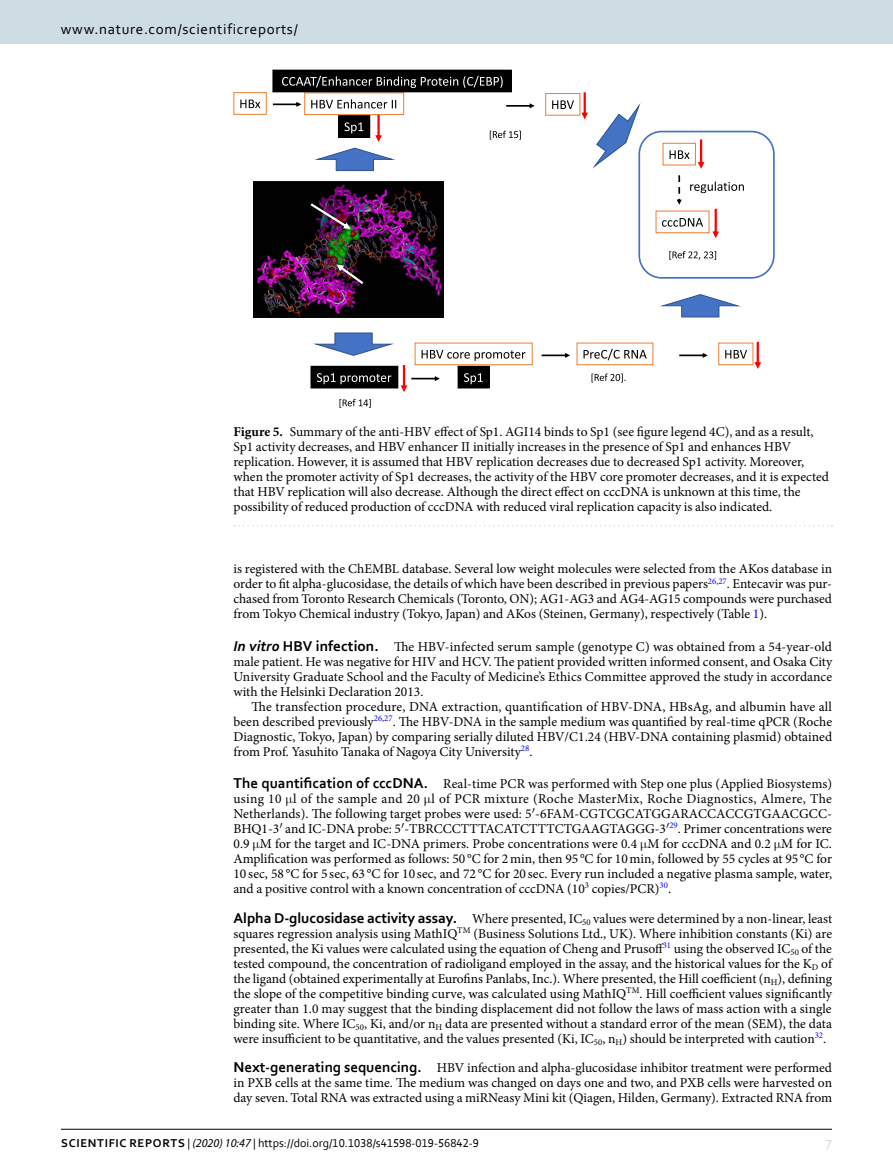
<style>
.page{position:relative;width:893px;height:1174px;background:#fff}
.page>*{position:absolute;margin:0;border:0;box-sizing:border-box;transform-origin:0 0}
.t1{font:15px "Corbel 2";letter-spacing:.045em;color:#000}
.t2{font:15px "Corbel 2";color:#cedde4}
.t3{font:13.5px/15px "Minion Pro";color:#000;text-align:justify}
.t4{font:12px "Corbel";color:#000}
.s1{font-weight:700}
.s2{color:#00f}
.s3{font-family:"Corbel";font-weight:700;font-style:italic;font-size:15px}
.s4{font-family:"Corbel Bold 2";font-size:15px}
.s5{font-family:"Corbel";font-weight:700;font-size:15px}
.s6{font-family:"Corbel Bold 2"}
.s7{font-family:"Corbel 2"}
.s8{font-family:"Myriad Pro";font-style:italic}
</style>
<div class="page">
<hr style="left:61px;top:1129px;width:771px;height:1px;background:#000">
<div style="left:0;top:0;width:893px;height:43px;background:#cedde4"></div>
<img style="left:253px;top:181px;width:190px;height:137px">
<svg style="left:311px;top:203px;width:40px;height:26px"></svg>
<svg style="left:337px;top:264px;width:26px;height:20px"></svg>
<svg style="left:542px;top:353px;width:28px;height:5px"></svg>
<div style="left:577px;top:343px;width:76px;height:22px;border:1px solid #ed7d31"></div>
<svg style="left:583px;top:349px;width:64px;height:11px"></svg>
<svg style="left:592px;top:373px;width:33px;height:9px"></svg>
<div style="left:718px;top:343px;width:35px;height:22px;border:1px solid #ed7d31"></div>
<svg style="left:725px;top:350px;width:22px;height:8px"></svg>
<svg style="left:679px;top:353px;width:29px;height:5px"></svg>
<svg style="left:754px;top:342px;width:7px;height:27px"></svg>
<div style="left:311px;top:366px;width:87px;height:22px;background:#000"></div>
<svg style="left:339px;top:399px;width:32px;height:9px"></svg>
<svg style="left:315px;top:332px;width:210px;height:60px"></svg>
<div style="left:233px;top:92px;width:34px;height:23px;border:1px solid #ed7d31"></div>
<svg style="left:240px;top:99px;width:20px;height:9px"></svg>
<div style="left:304px;top:92px;width:100px;height:23px;border:1px solid #ed7d31"></div>
<svg style="left:311px;top:99px;width:85px;height:10px"></svg>
<div style="left:273px;top:70px;width:238px;height:22px;background:#000"></div>
<svg style="left:282px;top:76px;width:221px;height:12px"></svg>
<div style="left:545px;top:93px;width:35px;height:23px;border:1px solid #ed7d31"></div>
<svg style="left:552px;top:100px;width:22px;height:9px"></svg>
<svg style="left:506px;top:103px;width:29px;height:5px"></svg>
<svg style="left:273px;top:102px;width:28px;height:5px"></svg>
<svg style="left:490px;top:131px;width:31px;height:9px"></svg>
<svg style="left:317px;top:115px;width:80px;height:56px"></svg>
<div style="left:663px;top:143px;width:33px;height:22px;border:1px solid #ed7d31"></div>
<svg style="left:669px;top:150px;width:20px;height:9px"></svg>
<svg style="left:698px;top:139px;width:6px;height:30px"></svg>
<svg style="left:677px;top:175px;width:5px;height:30px"></svg>
<div style="left:656px;top:211px;width:53px;height:22px;border:1px solid #ed7d31"></div>
<svg style="left:662px;top:218px;width:41px;height:9px"></svg>
<svg style="left:712px;top:209px;width:7px;height:29px"></svg>
<svg style="left:669px;top:251px;width:47px;height:9px"></svg>
<svg style="left:690px;top:182px;width:54px;height:11px"></svg>
<svg style="left:581px;top:92px;width:59px;height:77px"></svg>
<svg style="left:662px;top:294px;width:79px;height:24px"></svg>
<div style="left:638px;top:131px;width:137px;height:148px;border:2px solid #4472c4;border-radius:22px"></div>
<svg style="left:234px;top:525px;width:598px;height:1px"></svg>
<p class="t1" style="left:61px;top:19px;width:238px">www.nature.com/scientificreports/</p>
<p class="t3" style="left:233px;top:424px;width:597px;text-align:left"><span class="s1">Figure 5.</span> Summary of the anti-HBV effect of Sp1. AGI14 binds to Sp1 (see figure legend 4C), and as a result, Sp1 activity decreases, and HBV enhancer II initially increases in the presence of Sp1 and enhances HBV replication. However, it is assumed that HBV replication decreases due to decreased Sp1 activity. Moreover, when the promoter activity of Sp1 decreases, the activity of the HBV core promoter decreases, and it is expected that HBV replication will also decrease. Although the direct effect on cccDNA is unknown at this time, the possibility of reduced production of cccDNA with reduced viral replication capacity is also indicated.</p>
<p class="t3" style="left:233px;top:561px;width:600px">is registered with the ChEMBL database. Several low weight molecules were selected from the AKos database in order to fit alpha-glucosidase, the details of which have been described in previous papers<sup>26</sup><sup>,</sup><sup>27</sup>. Entecavir was pur&shy;chased from Toronto Research Chemicals (Toronto, ON); AG1-AG3 and AG4-AG15 compounds were purchased from Tokyo Chemical industry (Tokyo, Japan) and AKos (Steinen, Germany), respectively (Table <span class="s2">1</span>).</p>
<p class="t3" style="left:233px;top:639px;width:600px"><span class="s3">In vitro</span> <span class="s4">HBV infection.</span> The HBV-infected serum sample (genotype C) was obtained from a 54-year-old male patient. He was negative for HIV and HCV. The patient provided written informed consent, and Osaka City University Graduate School and the Faculty of Medicine’s Ethics Committee approved the study in accordance with the Helsinki Declaration 2013.</p>
<p class="t3" style="left:233px;top:699px;width:600px;text-indent:18px">The transfection procedure, DNA extraction, quantification of HBV-DNA, HBsAg, and albumin have all been described previously<sup>26</sup><sup>,</sup><sup>27</sup>. The HBV-DNA in the sample medium was quantified by real-time qPCR (Roche Diagnostic, Tokyo, Japan) by comparing serially diluted HBV/C1.24 (HBV-DNA containing plasmid) obtained from Prof. Yasuhito Tanaka of Nagoya City University<sup>28</sup>.</p>
<p class="t3" style="left:233px;top:776px;width:600px"><span class="s5">The quantification of cccDNA.</span> Real-time PCR was performed with Step one plus (Applied Biosystems) using 10 l of the sample and 20 l of PCR mixture (Roche MasterMix, Roche Diagnostics, Almere, The Netherlands). The following target probes were used: 5 -6FAM-CGTCGCATGGARACCACCGTGAACGCC-BHQ1-3 and IC-DNA probe: 5 -TBRCCCTTTACATCTTTCTGAAGTAGGG-3 <sup>29</sup>. Primer concentrations were 0.9 M for the target and IC-DNA primers. Probe concentrations were 0.4 M for cccDNA and 0.2 M for IC.<br>Amplification was performed as follows: 50 °C for 2min, then 95 °C for 10min, followed by 55 cycles at 95 °C for 10 sec, 58 °C for 5 sec, 63 °C for 10 sec, and 72 °C for 20 sec. Every run included a negative plasma sample, water, and a positive control with a known concentration of cccDNA (10<sup>3</sup> copies/PCR)<sup>30</sup>.</p>
<p class="t3" style="left:233px;top:910px;width:600px"><span class="s4">Alpha D-glucosidase activity assay.</span> Where presented, IC<sub>50</sub> values were determined by a non-linear, least squares regression analysis using MathIQ<sup>TM</sup> (Business Solutions Ltd., UK). Where inhibition constants (Ki) are presented, the Ki values were calculated using the equation of Cheng and Prusoff<sup>31</sup> using the observed IC<sub>50</sub> of the tested compound, the concentration of radioligand employed in the assay, and the historical values for the K<sub>D</sub> of the ligand (obtained experimentally at Eurofins Panlabs, Inc.). Where presented, the Hill coefficient (n<sub>H</sub>), defining the slope of the competitive binding curve, was calculated using MathIQ<sup>TM</sup>. Hill coefficient values significantly greater than 1.0 may suggest that the binding displacement did not follow the laws of mass action with a single binding site. Where IC<sub>50</sub>, Ki, and/or n<sub>H</sub> data are presented without a standard error of the mean (SEM), the data were insufficient to be quantitative, and the values presented (Ki, IC<sub>50</sub>, n<sub>H</sub>) should be interpreted with caution<sup>32</sup>.</p>
<p class="t3" style="left:233px;top:1060px;width:600px"><span class="s5">Next-generating sequencing.</span> HBV infection and alpha-glucosidase inhibitor treatment were performed in PXB cells at the same time. The medium was changed on days one and two, and PXB cells were harvested on day seven. Total RNA was extracted using a miRNeasy Mini kit (Qiagen, Hilden, Germany). Extracted RNA from</p>
<p class="t4" style="left:61px;top:1135px;width:419px"><span class="s6">Scientific Reports</span> <span class="s7">|</span> <span class="s8">(2020) 10:47</span> <span class="s7">|</span> https://doi.org/10.1038/s41598-019-56842-9</p>
<p class="t2" style="left:826px;top:1132px;width:8px">7</p>
</div>
